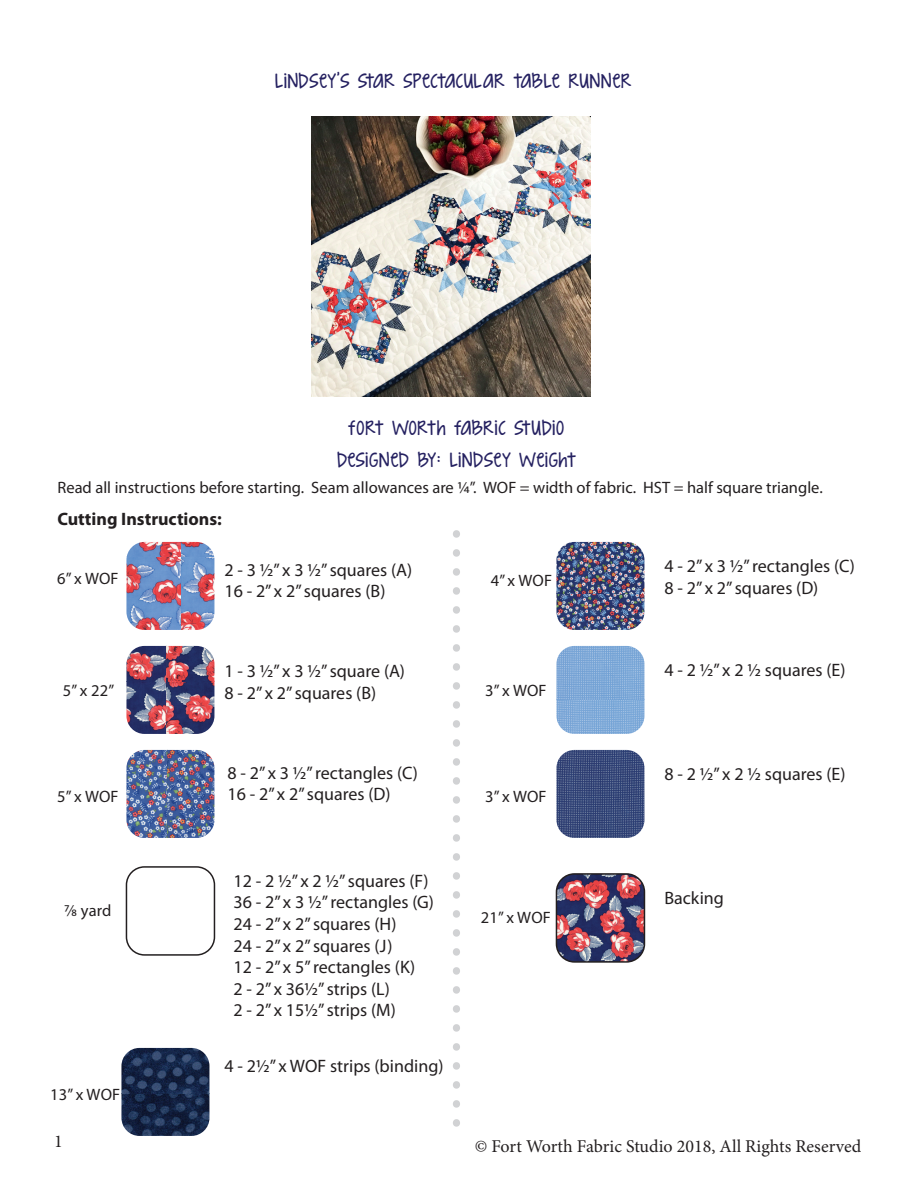
<style>
.page{position:relative;width:918px;height:1188px;background:#fff}
.page>*{position:absolute;margin:0;border:0;box-sizing:border-box;transform-origin:0 0}
.t1{font:27px/32.4px "KG Strawberry Limeade";letter-spacing:.01em;color:#252161;text-align:center}
.t2{font:18px/21.6px "Myriad Pro";color:#231f20}
.t3{font:18px "Minion Pro";color:#231f20}
.t4{font:700 18px "Myriad Pro";color:#231f20}
.t5{font:16.5px "Myriad Pro";color:#231f20}
</style>
<div class="page">
<img style="left:311px;top:117px;width:279px;height:279px">
<img style="left:126px;top:542px;width:88px;height:88px;border-radius:18px">
<img style="left:126px;top:646px;width:88px;height:88px;border-radius:18px">
<img style="left:126px;top:750px;width:88px;height:88px;border-radius:18px">
<img style="left:556px;top:542px;width:88px;height:88px;border-radius:18px">
<svg style="left:556px;top:646px;width:88px;height:88px;background:#82acd9"></svg>
<svg style="left:556px;top:750px;width:88px;height:88px;background:#3e4f7e"></svg>
<div style="left:126px;top:866px;width:89px;height:90px;border:2px solid #231f20;border-radius:18px"></div>
<img style="left:556px;top:874px;width:88px;height:88px;border-radius:18px">
<div style="left:556px;top:873px;width:89px;height:90px;border:2px solid #231f20;border-radius:18px"></div>
<svg style="left:121px;top:1048px;width:88px;height:88px;background:#1b2c4d"></svg>
<svg style="left:453px;top:530px;width:7px;height:8px"></svg>
<svg style="left:453px;top:549px;width:7px;height:8px"></svg>
<svg style="left:453px;top:568px;width:7px;height:8px"></svg>
<svg style="left:453px;top:587px;width:7px;height:8px"></svg>
<svg style="left:453px;top:606px;width:7px;height:8px"></svg>
<svg style="left:453px;top:625px;width:7px;height:8px"></svg>
<svg style="left:453px;top:644px;width:7px;height:8px"></svg>
<svg style="left:453px;top:663px;width:7px;height:8px"></svg>
<svg style="left:453px;top:682px;width:7px;height:8px"></svg>
<svg style="left:453px;top:701px;width:7px;height:8px"></svg>
<svg style="left:453px;top:720px;width:7px;height:8px"></svg>
<svg style="left:453px;top:739px;width:7px;height:8px"></svg>
<svg style="left:453px;top:758px;width:7px;height:8px"></svg>
<svg style="left:453px;top:777px;width:7px;height:8px"></svg>
<svg style="left:453px;top:796px;width:7px;height:8px"></svg>
<svg style="left:453px;top:815px;width:7px;height:8px"></svg>
<svg style="left:453px;top:834px;width:7px;height:8px"></svg>
<svg style="left:453px;top:853px;width:7px;height:8px"></svg>
<svg style="left:453px;top:872px;width:7px;height:8px"></svg>
<svg style="left:453px;top:891px;width:7px;height:8px"></svg>
<svg style="left:453px;top:910px;width:7px;height:8px"></svg>
<svg style="left:453px;top:929px;width:7px;height:8px"></svg>
<svg style="left:453px;top:948px;width:7px;height:8px"></svg>
<svg style="left:453px;top:967px;width:7px;height:8px"></svg>
<svg style="left:453px;top:986px;width:7px;height:8px"></svg>
<svg style="left:453px;top:1005px;width:7px;height:8px"></svg>
<svg style="left:453px;top:1024px;width:7px;height:8px"></svg>
<svg style="left:453px;top:1043px;width:7px;height:8px"></svg>
<svg style="left:453px;top:1062px;width:7px;height:8px"></svg>
<svg style="left:453px;top:1081px;width:7px;height:8px"></svg>
<svg style="left:453px;top:1100px;width:7px;height:8px"></svg>
<svg style="left:453px;top:1119px;width:7px;height:8px"></svg>
<p class="t1" style="left:275px;top:64px;width:358px">lindsey’s star spectacular table runner</p>
<p class="t1" style="left:337px;top:411px;width:240px">fort worth fabric studio designed by: lindsey weight</p>
<p class="t5" style="left:57px;top:477px;width:767px">Read all instructions before starting. Seam allowances are ¼”. WOF = width of fabric. HST = half square triangle.</p>
<p class="t4" style="left:57px;top:507px;width:166px">Cutting Instructions:</p>
<p class="t5" style="left:57px;top:568px;width:63px">6” x WOF</p>
<p class="t5" style="left:63px;top:680px;width:53px">5” x 22”</p>
<p class="t5" style="left:57px;top:786px;width:63px">5” x WOF</p>
<p class="t5" style="left:64px;top:900px;width:49px">7⁄8 yard</p>
<p class="t5" style="left:50px;top:1084px;width:72px">13” x WOF</p>
<p class="t3" style="left:54px;top:1129px;width:10px">1</p>
<p class="t2" style="left:224px;top:559px;width:189px">2 - 3 ½” x 3 ½” squares (A)<br>16 - 2” x 2” squares (B)</p>
<p class="t2" style="left:224px;top:660px;width:182px">1 - 3 ½” x 3 ½” square (A)<br>8 - 2” x 2” squares (B)</p>
<p class="t2" style="left:227px;top:762px;width:192px">8 - 2” x 3 ½” rectangles (C)<br>16 - 2” x 2” squares (D)</p>
<p class="t2" style="left:233px;top:870px;width:202px">12 - 2 ½” x 2 ½” squares (F)<br>36 - 2” x 3 ½” rectangles (G)<br>24 - 2” x 2” squares (H)<br>24 - 2” x 2” squares (J)<br>12 - 2” x 5” rectangles (K)<br>2 - 2” x 36½” strips (L)<br>2 - 2” x 15½” strips (M)</p>
<p class="t2" style="left:224px;top:1055px;width:221px">4 - 2½” x WOF strips (binding)</p>
<p class="t5" style="left:491px;top:570px;width:63px">4” x WOF</p>
<p class="t5" style="left:485px;top:680px;width:63px">3” x WOF</p>
<p class="t5" style="left:485px;top:786px;width:63px">3” x WOF</p>
<p class="t5" style="left:481px;top:908px;width:72px">21” x WOF</p>
<p class="t2" style="left:664px;top:555px;width:192px">4 - 2” x 3 ½” rectangles (C)<br>8 - 2” x 2” squares (D)</p>
<p class="t2" style="left:664px;top:659px;width:183px">4 - 2 ½” x 2 ½ squares (E)</p>
<p class="t2" style="left:664px;top:763px;width:183px">8 - 2 ½” x 2 ½ squares (E)</p>
<p class="t2" style="left:664px;top:887px;width:61px">Backing</p>
<p class="t3" style="left:475px;top:1135px;width:388px">© Fort Worth Fabric Studio 2018, All Rights Reserved</p>
</div>
